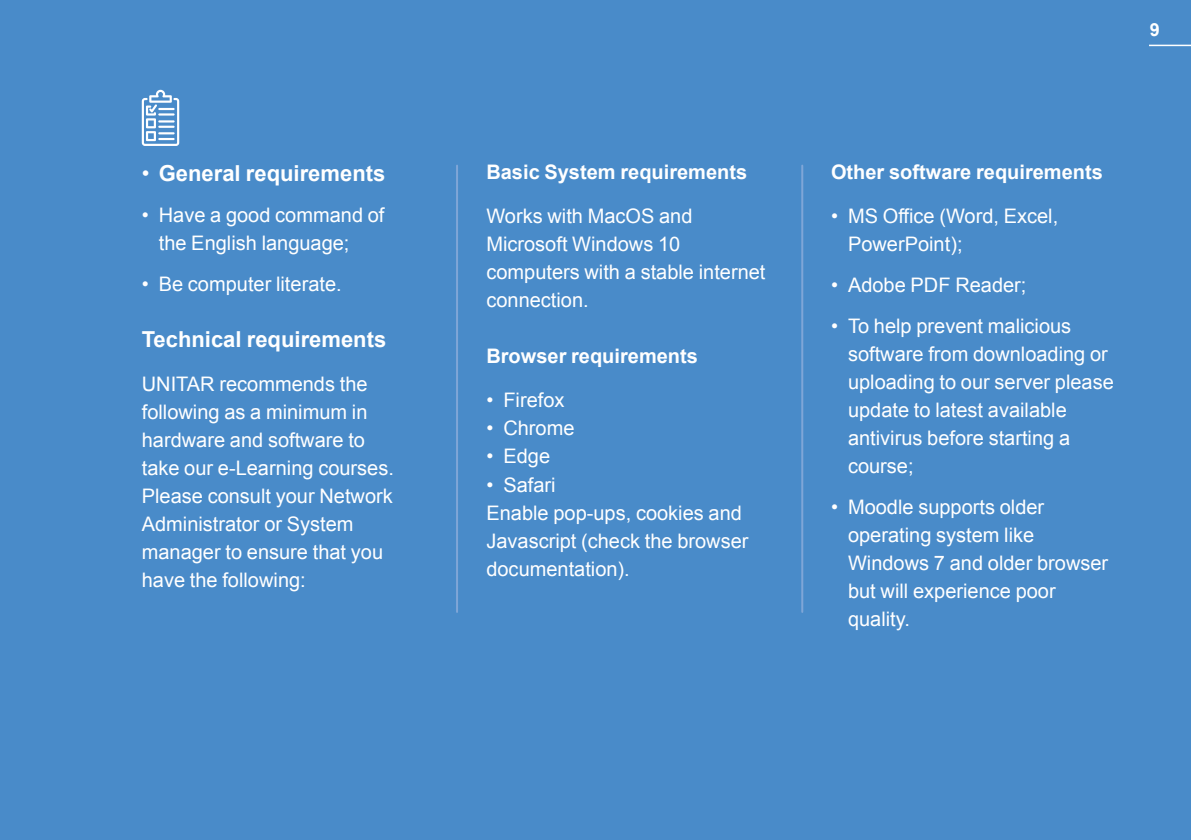
<style>
.page{position:relative;width:1191px;height:840px;background:#fff}
.page>*{position:absolute;margin:0;border:0;box-sizing:border-box;transform-origin:0 0}
.t1{font:700 22px "Arial";color:#fff}
.t2{font:20px/28px "Arial";color:#fff}
.t3{font:700 20px "Arial";color:#fff}
.t4{font:700 18px "Arial";color:#fff}
.s1{font-weight:400}
</style>
<div class="page">
<div style="left:0;top:0;width:1191px;height:839px;background:#498bc9"></div>
<hr style="left:456px;top:165px;width:2px;height:446px;background:#7fa6d7">
<hr style="left:801px;top:165px;width:2px;height:446px;background:#7fa6d7">
<svg style="left:142px;top:90px;width:37px;height:56px"></svg>
<hr style="left:1149px;top:45px;width:42px;height:1px;background:#fff">
<p class="t1" style="left:142px;top:158px;width:245px"><span class="s1">•</span> General requirements</p>
<p class="t2" style="left:159px;top:201px;width:227px;text-indent:-17px">• Have a good command of the English language;</p>
<p class="t2" style="left:142px;top:269px;width:201px">• Be computer literate.</p>
<p class="t1" style="left:142px;top:324px;width:246px">Technical requirements</p>
<p class="t2" style="left:142px;top:369px;width:254px">UNITAR recommends the following as a minimum in hardware and software to take our e-Learning courses.<br>Please consult your Network<br>Administrator or System manager to ensure that you have the following:</p>
<p class="t3" style="left:486px;top:159px;width:262px">Basic System requirements</p>
<p class="t2" style="left:486px;top:202px;width:281px">Works with MacOS and<br>Microsoft Windows 10 computers with a stable internet connection.</p>
<p class="t3" style="left:486px;top:343px;width:213px">Browser requirements</p>
<p class="t2" style="left:486px;top:386px;width:80px">• Firefox</p>
<p class="t2" style="left:486px;top:414px;width:90px">• Chrome</p>
<p class="t2" style="left:486px;top:442px;width:65px">• Edge</p>
<p class="t2" style="left:486px;top:470px;width:264px">• Safari<br>Enable pop-ups, cookies and<br>Javascript (check the browser documentation).</p>
<p class="t4" style="left:1150px;top:17px;width:12px">9</p>
<p class="t3" style="left:831px;top:159px;width:273px">Other software requirements</p>
<p class="t2" style="left:848px;top:202px;width:212px;text-indent:-17px">• MS Office (Word, Excel,<br>PowerPoint);</p>
<p class="t2" style="left:831px;top:271px;width:197px">• Adobe PDF Reader;</p>
<p class="t2" style="left:848px;top:312px;width:267px;text-indent:-17px">• To help prevent malicious software from downloading or uploading to our server please update to latest available antivirus before starting a course;</p>
<p class="t2" style="left:848px;top:493px;width:262px;text-indent:-17px">• Moodle supports older operating system like<br>Windows 7 and older browser but will experience poor quality.</p>
</div>
